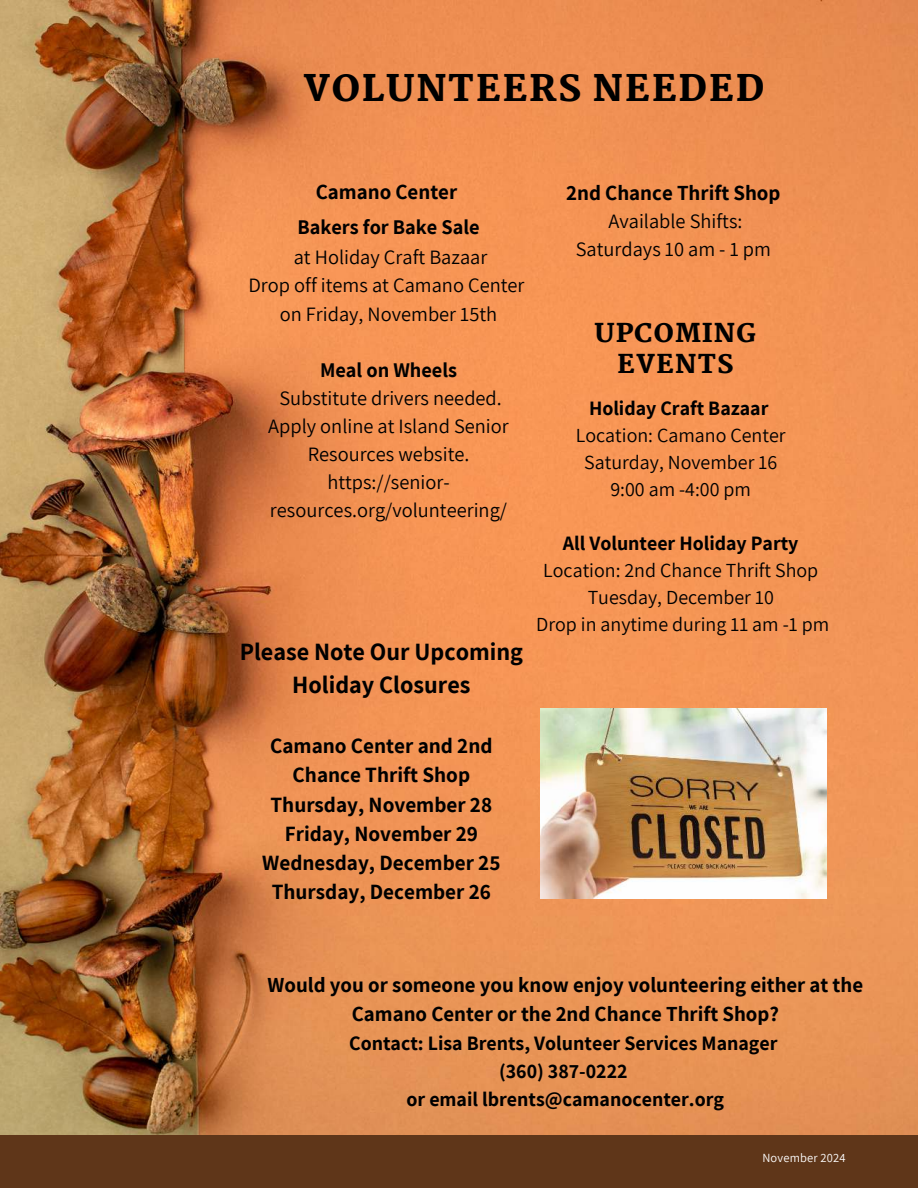
<style>
.page{position:relative;width:918px;height:1188px;background:#fff}
.page>*{position:absolute;margin:0;border:0;box-sizing:border-box;transform-origin:0 0}
.t1{font:800 36px "Martel";letter-spacing:.05em;color:#000}
.t2{font:800 25.5px/30.3px "Martel";letter-spacing:.05em;color:#000;text-align:center}
.t3{font:700 24.3px/33.8px "Assistant";color:#000;text-align:center}
.t4{font:700 21.3px/29.2px "Assistant";color:#000;text-align:center}
.t5{font:700 21px/29.1px "Assistant";color:#000;text-align:center}
.t6{font:20.4px/28.2px "Assistant";color:#000;text-align:center}
.t7{font:700 20.4px "Assistant";color:#000}
.t8{font:700 19.95px/27.9px "Assistant";color:#000;text-align:center}
.t9{font:19.95px/27px "Assistant";color:#000;text-align:center}
.t10{font:12.45px "Assistant";letter-spacing:.015em;color:#fff}
</style>
<div class="page">
<img style="left:0;top:0;width:918px;height:1136px">
<div style="left:0;top:1136px;width:693px;height:52px;background:#5f3619"></div>
<div style="left:658px;top:1136px;width:260px;height:52px;background:#5f3619"></div>
<img style="left:541px;top:708px;width:286px;height:190px">
<h1 class="t1" style="left:304px;top:67px;width:462px">VOLUNTEERS NEEDED</h1>
<p class="t5" style="left:316px;top:177px;width:143px">Camano Center</p>
<p class="t7" style="left:297px;top:213px;width:184px">Bakers for Bake Sale</p>
<p class="t6" style="left:248px;top:242px;width:278px">at Holiday Craft Bazaar<br>Drop off items at Camano Center on Friday, November 15th</p>
<p class="t7" style="left:320px;top:356px;width:139px">Meal on Wheels</p>
<p class="t6" style="left:268px;top:383px;width:242px">Substitute drivers needed.<br>Apply online at Island Senior<br>Resources website. https://senior&shy;resources.org/volunteering/</p>
<p class="t3" style="left:240px;top:634px;width:285px">Please Note Our Upcoming<br>Holiday Closures</p>
<p class="t4" style="left:262px;top:731px;width:240px">Camano Center and 2nd<br>Chance Thrift Shop<br>Thursday, November 28<br>Friday, November 29<br>Wednesday, December 25<br>Thursday, December 26</p>
<p class="t5" style="left:566px;top:177px;width:216px">2nd Chance Thrift Shop</p>
<p class="t6" style="left:576px;top:206px;width:197px">Available Shifts:<br>Saturdays 10 am - 1 pm</p>
<p class="t2" style="left:595px;top:318px;width:163px">UPCOMING<br>EVENTS</p>
<p class="t8" style="left:589px;top:393px;width:181px">Holiday Craft Bazaar</p>
<p class="t9" style="left:576px;top:421px;width:211px">Location: Camano Center<br>Saturday, November 16<br>9:00 am -4:00 pm</p>
<p class="t8" style="left:563px;top:528px;width:237px">All Volunteer Holiday Party</p>
<p class="t9" style="left:536px;top:556px;width:295px">Location: 2nd Chance Thrift Shop<br>Tuesday, December 10<br>Drop in anytime during 11 am -1 pm</p>
<p class="t5" style="left:268px;top:970px;width:597px">Would you or someone you know enjoy volunteering either at the<br>Camano Center or the 2nd Chance Thrift Shop?</p>
<p class="t8" style="left:349px;top:1028px;width:430px">Contact: Lisa Brents, Volunteer Services Manager (360) 387-0222<br>or email lbrents@camanocenter.org</p>
<p class="t10" style="left:762px;top:1150px;width:85px">November 2024</p>
</div>
